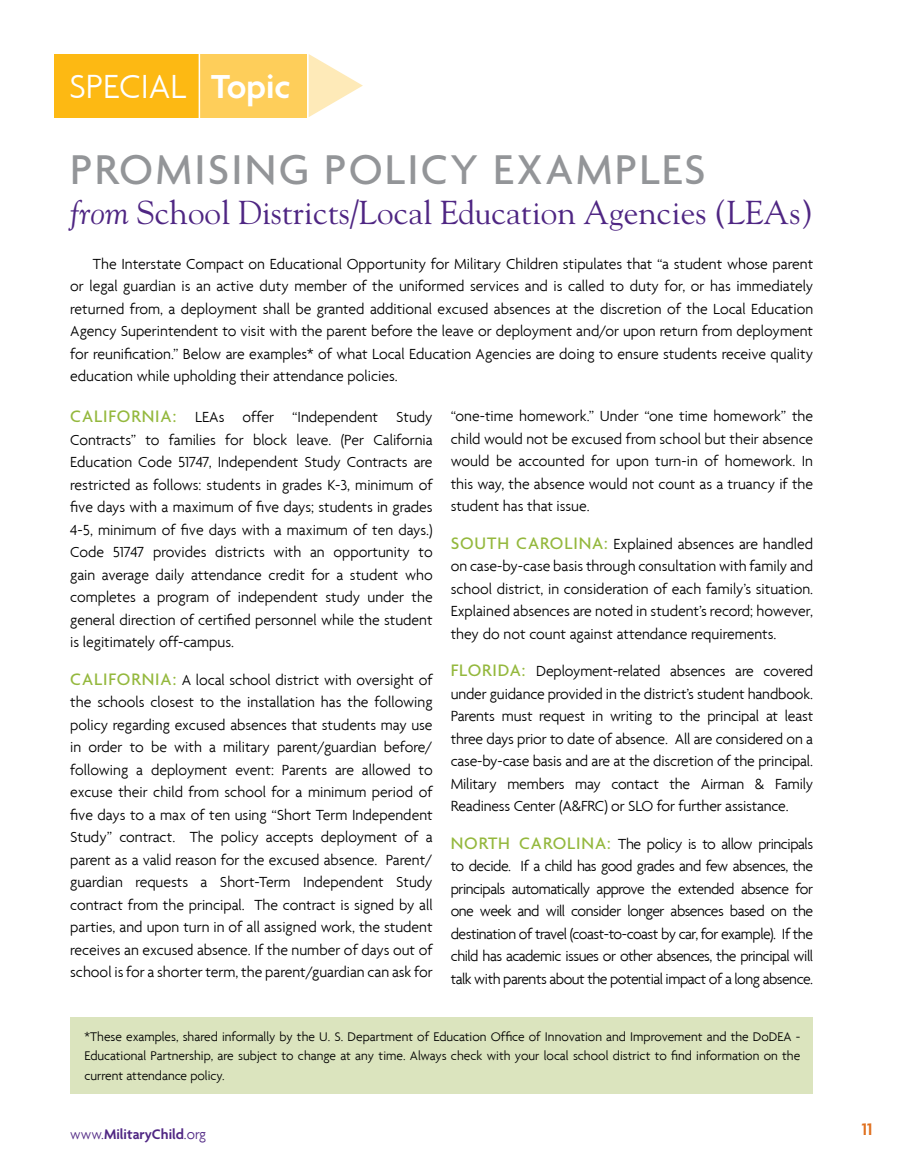
<style>
.page{position:relative;width:905px;height:1175px;background:#fff}
.page>*{position:absolute;margin:0;border:0;box-sizing:border-box;transform-origin:0 0}
.t1{font:500 45px "Agenda";letter-spacing:.05em;color:#939598}
.t2{font:300 36px "Agenda";color:#fff}
.t3{font:33px "Goudy";color:#4f2683}
.t4{font:600 18px "Agenda";color:#e0701e}
.t5{font:300 15.75px/22.5px "Agenda";color:#000;text-align:justify}
.t6{font:600 15px "Agenda";color:#4f2683}
.t7{font:300 13.5px/19.5px "Agenda";color:#000;text-align:justify}
.s1{font-weight:600}
.s2{font-style:italic}
.s3{font-weight:500;font-size:18px;color:#94b83d}
.s4{font-weight:300}
</style>
<div class="page">
<div style="left:70px;top:1017px;width:743px;height:77px;background:#dbe4be"></div>
<div style="left:54px;top:54px;width:253px;height:63px;background:#fdb913"></div>
<div style="left:199px;top:54px;width:108px;height:63px;background:#fece5a"></div>
<hr style="left:199px;top:54px;width:1px;height:87px;background:#fff">
<svg style="left:309px;top:54px;width:54px;height:63px"></svg>
<h2 class="t2" style="left:69px;top:65px;width:223px">SPECIAL <span class="s1">Topic</span></h2>
<h1 class="t1" style="left:70px;top:142px;width:632px">PROMISING POLICY EXAMPLES</h1>
<h3 class="t3" style="left:70px;top:192px;width:744px"><span class="s2">from</span> School Districts/Local Education Agencies (Leas)</h3>
<p class="t5" style="left:70px;top:252px;width:744px;text-indent:23px">The Interstate Compact on Educational Opportunity for Military Children stipulates that “a student whose parent or legal guardian is an active duty member of the uniformed services and is called to duty for, or has immediately returned from, a deployment shall be granted additional excused absences at the discretion of the Local Education Agency Superintendent to visit with the parent before the leave or deployment and/or upon return from deployment for reunification.” Below are examples* of what Local Education Agencies are doing to ensure students receive quality education while upholding their attendance policies.</p>
<p class="t5" style="left:70px;top:405px;width:364px"><span class="s3">CALIFORNIA:</span> LEAs offer “Independent Study Contracts” to families for block leave. (Per California Education Code 51747, Independent Study Contracts are restricted as follows: students in grades K-3, minimum of five days with a maximum of five days; students in grades 4-5, minimum of five days with a maximum of ten days.)<br>Code 51747 provides districts with an opportunity to gain average daily attendance credit for a student who completes a program of independent study under the general direction of certified personnel while the student is legitimately off-campus.</p>
<p class="t5" style="left:70px;top:668px;width:364px"><span class="s3">CALIFORNIA:</span> A local school district with oversight of the schools closest to the installation has the following policy regarding excused absences that students may use in order to be with a military parent/guardian before/ following a deployment event: Parents are allowed to excuse their child from school for a minimum period of five days to a max of ten using “Short Term Independent Study” contract. The policy accepts deployment of a parent as a valid reason for the excused absence. Parent/ guardian requests a Short-Term Independent Study contract from the principal. The contract is signed by all parties, and upon turn in of all assigned work, the student receives an excused absence. If the number of days out of school is for a shorter term, the parent/guardian can ask for</p>
<p class="t5" style="left:450px;top:404px;width:364px">“one-time homework.” Under “one time homework” the child would not be excused from school but their absence would be accounted for upon turn-in of homework. In this way, the absence would not count as a truancy if the student has that issue.</p>
<p class="t5" style="left:450px;top:532px;width:364px"><span class="s3">SOUTH CAROLINA:</span> Explained absences are handled on case-by-case basis through consultation with family and school district, in consideration of each family’s situation.<br>Explained absences are noted in student’s record; however, they do not count against attendance requirements.</p>
<p class="t5" style="left:450px;top:659px;width:364px"><span class="s3">FLORIDA:</span> Deployment-related absences are covered under guidance provided in the district’s student handbook.<br>Parents must request in writing to the principal at least three days prior to date of absence. All are considered on a case-by-case basis and are at the discretion of the principal.<br>Military members may contact the Airman &amp; Family Readiness Center (A&amp;FRC) or SLO for further assistance.</p>
<p class="t5" style="left:450px;top:832px;width:364px"><span class="s3">N ORT H CAROLINA:</span> The policy is to allow principals to decide. If a child has good grades and few absences, the principals automatically approve the extended absence for one week and will consider longer absences based on the destination of travel (coast-to-coast by car, for example). If the child has academic issues or other absences, the principal will talk with parents about the potential impact of a long absence.</p>
<p class="t7" style="left:84px;top:1026px;width:717px">*These examples, shared informally by the U. S. Department of Education Office of Innovation and Improvement and the DoDEA - Educational Partnership, are subject to change at any time. Always check with your local school district to find information on the current attendance policy.</p>
<p class="t6" style="left:70px;top:1125px;width:137px"><span class="s4">www.</span>MilitaryChild<span class="s4">.org</span></p>
<p class="t4" style="left:861px;top:1117px;width:12px">11</p>
</div>
